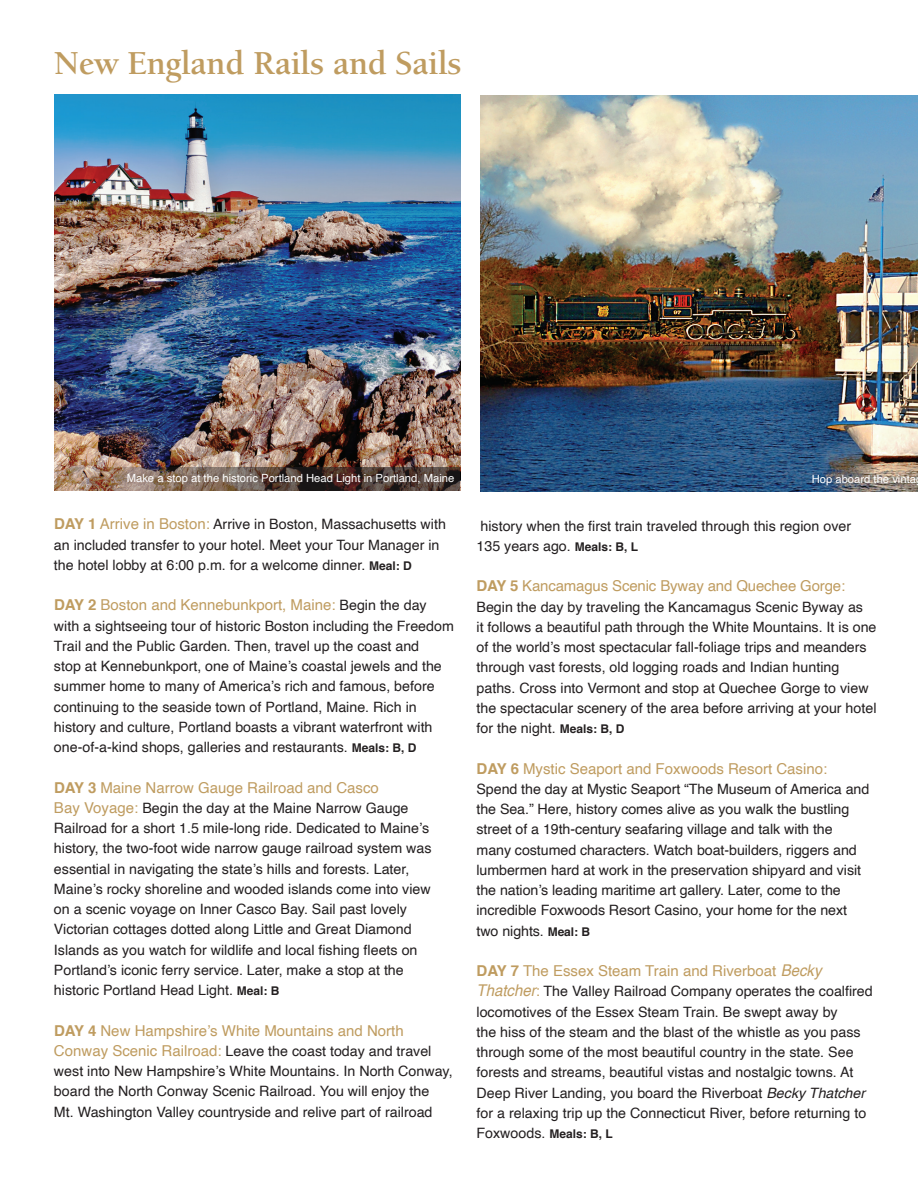
<style>
.page{position:relative;width:918px;height:1188px;background:#fff}
.page>*{position:absolute;margin:0;border:0;box-sizing:border-box;transform-origin:0 0}
.t1{font:700 34.5px "Berkeley Oldstyle IT Cby BT";color:#bf9c60}
.t2{font:15px "Helvetica";color:#bf9c60}
.t3{font:14.25px/20.2px "Helvetica";color:#231f20}
.t4{font:11.25px "Helvetica";color:#fff}
.s1{font-weight:700;font-size:15px;color:#bf9c60}
.s2{font-size:15px;color:#bf9c60}
.s3{font-weight:700;font-size:12px}
.s4{font-weight:700}
.s5{font-size:14.25px;color:#231f20}
.s6{font-style:italic;font-size:16.2px}
.s7{font-style:italic;font-size:16.2px;color:#bf9c60}
.s8{font-style:italic}
</style>
<div class="page">
<img style="left:54px;top:94px;width:406px;height:397px">
<img style="left:480px;top:95px;width:438px;height:396px">
<img style="left:56px;top:467px;width:404px;height:24px">
<h1 class="t1" style="left:54px;top:42px;width:409px">New England Rails and Sails</h1>
<p class="t4" style="left:127px;top:470px;width:329px">Make a stop at the historic Portland Head Light in Portland, Maine</p>
<p class="t4" style="left:812px;top:470px;width:106px">Hop aboard the vinta</p>
<p class="t3" style="left:54px;top:515px;width:393px"><span class="s1">DAY 1</span> <span class="s2">Arrive in Boston:</span> Arrive in Boston, Massachusetts with an included transfer to your hotel. Meet your Tour Manager in the hotel lobby at 6:00 p.m. for a welcome dinner. <span class="s3">Meal: D</span></p>
<p class="t2" style="left:54px;top:593px;width:374px"><span class="s4">DAY 2</span> Boston and Kennebunkport, Maine: <span class="s5">Begin the day</span></p>
<p class="t3" style="left:54px;top:616px;width:401px">with a sightseeing tour of historic Boston including the Freedom Trail and the Public Garden. Then, travel up the coast and<br>stop at Kennebunkport, one of Maine’s coastal jewels and the summer home to many of America’s rich and famous, before continuing to the seaside town of Portland, Maine. Rich in history and culture, Portland boasts a vibrant waterfront with one-of-a-kind shops, galleries and restaurants. <span class="s3">Meals: B, D</span></p>
<p class="t2" style="left:54px;top:776px;width:326px"><span class="s4">DAY 3</span> Maine Narrow Gauge Railroad and Casco</p>
<p class="t3" style="left:54px;top:798px;width:379px"><span class="s2">Bay Voyage:</span> Begin the day at the Maine Narrow Gauge Railroad for a short 1.5 mile-long ride. Dedicated to Maine’s history, the two-foot wide narrow gauge railroad system was essential in navigating the state’s hills and forests. Later, Maine’s rocky shoreline and wooded islands come into view on a scenic voyage on Inner Casco Bay. Sail past lovely Victorian cottages dotted along Little and Great Diamond Islands as you watch for wildlife and local fishing fleets on Portland’s iconic ferry service. Later, make a stop at the historic Portland Head Light. <span class="s3">Meal: B</span></p>
<p class="t2" style="left:54px;top:1019px;width:351px"><span class="s4">DAY 4</span> New Hampshire’s White Mountains and North</p>
<p class="t3" style="left:54px;top:1041px;width:400px"><span class="s2">Conway Scenic Railroad:</span> Leave the coast today and travel west into New Hampshire’s White Mountains. In North Conway, board the North Conway Scenic Railroad. You will enjoy the Mt. Washington Valley countryside and relive part of railroad</p>
<p class="t3" style="left:477px;top:516px;width:376px">history when the first train traveled through this region over<br>135 years ago. <span class="s3">Meals: B, L</span></p>
<p class="t2" style="left:477px;top:574px;width:370px"><span class="s4">DAY 5</span> Kancamagus Scenic Byway and Quechee Gorge:</p>
<p class="t3" style="left:477px;top:597px;width:401px">Begin the day by traveling the Kancamagus Scenic Byway as<br>it follows a beautiful path through the White Mountains. It is one of the world’s most spectacular fall-foliage trips and meanders through vast forests, old logging roads and Indian hunting paths. Cross into Vermont and stop at Quechee Gorge to view the spectacular scenery of the area before arriving at your hotel for the night. <span class="s3">Meals: B, D</span></p>
<p class="t2" style="left:477px;top:757px;width:352px"><span class="s4">DAY 6</span> Mystic Seaport and Foxwoods Resort Casino:</p>
<p class="t3" style="left:477px;top:779px;width:394px">Spend the day at Mystic Seaport “The Museum of America and the Sea.” Here, history comes alive as you walk the bustling street of a 19th-century seafaring village and talk with the many costumed characters. Watch boat-builders, riggers and lumbermen hard at work in the preservation shipyard and visit the nation’s leading maritime art gallery. Later, come to the incredible Foxwoods Resort Casino, your home for the next two nights. <span class="s3">Meal: B</span></p>
<p class="t2" style="left:477px;top:959px;width:346px"><span class="s4">DAY 7</span> The Essex Steam Train and Riverboat <span class="s6">Becky</span></p>
<p class="t3" style="left:477px;top:982px;width:398px"><span class="s7">Thatcher</span><span class="s2">:</span> The Valley Railroad Company operates the coalfired locomotives of the Essex Steam Train. Be swept away by<br>the hiss of the steam and the blast of the whistle as you pass through some of the most beautiful country in the state. See forests and streams, beautiful vistas and nostalgic towns. At Deep River Landing, you board the Riverboat <span class="s8">Becky Thatcher </span>for a relaxing trip up the Connecticut River, before returning to Foxwoods. <span class="s3">Meals: B, L</span></p>
</div>
